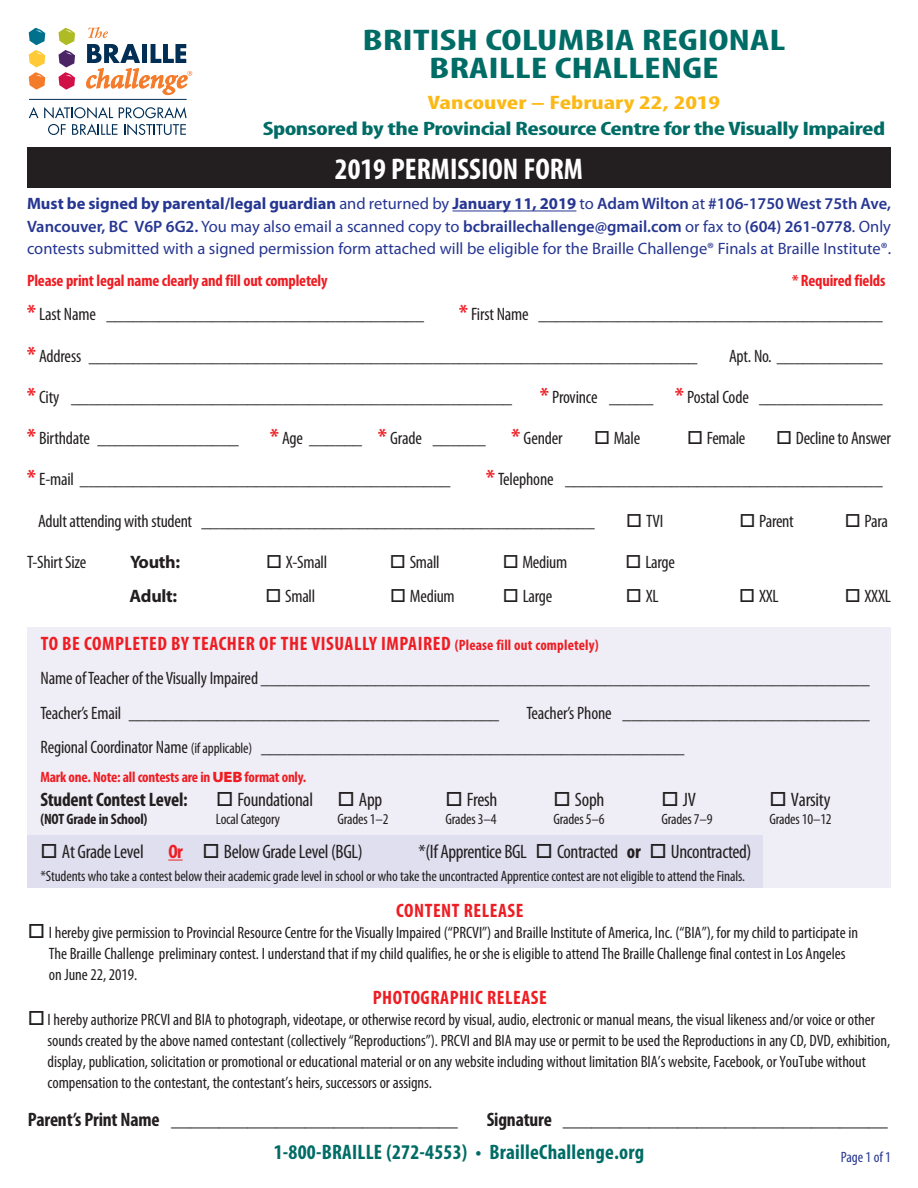
<style>
.page{position:relative;width:918px;height:1188px;background:#fff}
.page>*{position:absolute;margin:0;border:0;box-sizing:border-box;transform-origin:0 0}
.t1{font:700 condensed 30px/28.5px "Myriad Pro";color:#006c66;text-align:center;scale:1.4 1}
.t2{font:700 condensed 30px "Myriad Pro";color:#fff}
.t3{font:700 condensed 21px "Myriad Pro";letter-spacing:.01em;color:#006c66}
.t4{font:condensed 19.5px "Myriad Pro";letter-spacing:-.02em;color:#231f20}
.t5{font:700 condensed 19.5px "Myriad Pro";letter-spacing:-.01em;color:#231f20}
.t6{font:700 condensed 19.5px "Myriad Pro";letter-spacing:.03em;color:#ee1d23}
.t7{font:700 condensed 19.5px "Myriad Pro";letter-spacing:-.02em;color:#006c66;scale:1.4 1}
.t8{font:700 condensed 19.5px "Myriad Pro";color:#fcb814;scale:1.4 1}
.t9{font:condensed 18px "Myriad Pro";letter-spacing:-.015em;color:#231f20}
.t10{font:condensed 18px "Myriad Pro";color:#231f20}
.t11{font:700 condensed 18px "Myriad Pro";color:#231f20}
.t12{font:700 18px "Myriad Pro";letter-spacing:-.015em;color:#231f20}
.t13{font:condensed 16.5px/21px "Myriad Pro";letter-spacing:-.005em;color:#231f20}
.t14{font:16.5px/22.5px "Myriad Pro";color:#263692;text-align:justify}
.t15{font:700 condensed 16.5px "Myriad Pro";letter-spacing:-.01em;color:#ee1d23}
.t16{font:condensed 15px "Myriad Pro";letter-spacing:-.01em;color:#231f20}
.t17{font:700 condensed 15px "Myriad Pro";letter-spacing:-.015em;color:#ee1d23}
.t18{font:700 condensed 15px "Myriad Pro";letter-spacing:-.015em;color:#231f20}
.t19{font:condensed 15px "Myriad Pro";color:#263692}
.s1{font-weight:700}
.s2{font-weight:600}
.s3{font-weight:700;font-size:22.5px;color:#ee1d23}
.s4{font-size:15px}
.s5{font-style:inherit}
.s6{font-weight:400}
.s7{font-weight:900;font-stretch:semi-expanded}
.s8{font-weight:700;color:#ee1d23}
</style>
<div class="page">
<div style="left:27px;top:627px;width:864px;height:260px;background:#efeef6"></div>
<div style="left:28px;top:835px;width:735px;height:52px;background:#e0dfef"></div>
<hr style="left:453px;top:211px;width:123px;height:1px;background:#263692">
<hr style="left:29px;top:99px;width:158px;height:1px;background:#002e54">
<svg style="left:29px;top:107px;width:158px;height:28px"></svg>
<svg style="left:88px;top:27px;width:20px;height:11px"></svg>
<svg style="left:86px;top:44px;width:106px;height:51px"></svg>
<svg style="left:59px;top:28px;width:16px;height:62px"></svg>
<svg style="left:29px;top:28px;width:16px;height:62px"></svg>
<div style="left:27px;top:147px;width:864px;height:41px;background:#231f20"></div>
<svg style="left:168px;top:860px;width:15px;height:1px"></svg>
<p class="t1" style="left:363px;top:25px;width:304px">BRITISH COLUMBIA REGIONAL<br>BRAILLE CHALLENGE</p>
<p class="t8" style="left:428px;top:90px;width:210px">Vancouver – February 22, 2019</p>
<p class="t7" style="left:263px;top:116px;width:446px">Sponsored by the Provincial Resource Centre for the Visually Impaired</p>
<p class="t2" style="left:335px;top:150px;width:250px">2019 PERMISSION FORM</p>
<p class="t14" style="left:27px;top:192px;width:866px"><span class="s1">Must be signed by parental/legal guardian</span> and returned by <span class="s1">January 11, 2019</span> to <span class="s2">Adam Wilton</span> at <span class="s2">#106-1750 West 75th Ave, Vancouver, BC V6P 6G2.</span> You may also email a scanned copy to <span class="s2">bcbraillechallenge@gmail.com</span> or fax to <span class="s2">(604) 261-0778</span>. Only contests submitted with a signed permission form attached will be eligible for the Braille Challenge® Finals at Braille Institute®.</p>
<p class="t15" style="left:27px;top:270px;width:302px">Please print legal name clearly and fill out completely</p>
<p class="t15" style="left:792px;top:270px;width:95px">* Required fields</p>
<p class="t9" style="left:27px;top:303px;width:399px"><span class="s3">*</span> Last Name ____________________________________</p>
<p class="t9" style="left:459px;top:303px;width:425px"><span class="s3">*</span> First Name _______________________________________</p>
<p class="t9" style="left:27px;top:345px;width:672px"><span class="s3">*</span> Address _____________________________________________________________________</p>
<p class="t9" style="left:729px;top:345px;width:155px">Apt. No. ____________</p>
<p class="t9" style="left:27px;top:386px;width:857px"><span class="s3">*</span> City __________________________________________________ <span class="s3">*</span> Province _____ <span class="s3">*</span> Postal Code ______________</p>
<p class="t9" style="left:27px;top:427px;width:213px"><span class="s3">*</span> Birthdate ________________</p>
<p class="t9" style="left:270px;top:427px;width:294px"><span class="s3">*</span> Age ______ <span class="s3">*</span> Grade ______ <span class="s3">*</span> Gender</p>
<p class="t9" style="left:594px;top:427px;width:48px">□ Male</p>
<p class="t9" style="left:687px;top:427px;width:60px">□ Female</p>
<p class="t9" style="left:776px;top:427px;width:116px">□ Decline to Answer</p>
<p class="t9" style="left:27px;top:468px;width:425px"><span class="s3">*</span> E-mail __________________________________________</p>
<p class="t9" style="left:486px;top:468px;width:398px"><span class="s3">*</span> Telephone ____________________________________</p>
<p class="t9" style="left:38px;top:510px;width:558px">Adult attending with student _____________________________________________</p>
<p class="t9" style="left:626px;top:510px;width:39px">□ TVI</p>
<p class="t9" style="left:740px;top:510px;width:56px">□ Parent</p>
<p class="t9" style="left:845px;top:510px;width:45px">□ Para</p>
<p class="t9" style="left:27px;top:551px;width:61px">T-Shirt Size</p>
<p class="t12" style="left:130px;top:550px;width:52px">Youth:</p>
<p class="t9" style="left:266px;top:551px;width:63px">□ X-Small</p>
<p class="t9" style="left:390px;top:551px;width:51px">□ Small</p>
<p class="t9" style="left:503px;top:551px;width:66px">□ Medium</p>
<p class="t9" style="left:626px;top:551px;width:51px">□ Large</p>
<p class="t12" style="left:130px;top:585px;width:49px">Adult:</p>
<p class="t9" style="left:265px;top:585px;width:51px">□ Small</p>
<p class="t9" style="left:390px;top:585px;width:66px">□ Medium</p>
<p class="t9" style="left:503px;top:585px;width:51px">□ Large</p>
<p class="t9" style="left:626px;top:585px;width:34px">□ XL</p>
<p class="t9" style="left:739px;top:585px;width:41px">□ XXL</p>
<p class="t9" style="left:845px;top:585px;width:48px">□ XXXL</p>
<p class="t6" style="left:41px;top:631px;width:560px">TO BE COMPLETED BY TEACHER OF THE VISUALLY IMPAIRED <span class="s4">(Please fill out completely)</span></p>
<p class="t10" style="left:40px;top:667px;width:831px"><span class="s5">Name of Teacher of the Visually Impaired</span> _____________________________________________________________________</p>
<p class="t10" style="left:40px;top:702px;width:460px"><span class="s5">Teacher’s Email</span> __________________________________________</p>
<p class="t11" style="left:526px;top:701px;width:345px"><span class="s6">Teacher’s Phone</span> ____________________________</p>
<p class="t9" style="left:40px;top:736px;width:646px">Regional Coordinator Name <span class="s4">(if applicable)</span> ________________________________________________</p>
<p class="t17" style="left:40px;top:768px;width:267px">Mark one. Note: all contests are in <span class="s7">UEB</span> format only.</p>
<p class="t5" style="left:40px;top:788px;width:149px">Student Contest Level:</p>
<p class="t4" style="left:216px;top:788px;width:168px">□ Foundational □ App</p>
<p class="t4" style="left:446px;top:788px;width:53px">□ Fresh</p>
<p class="t4" style="left:554px;top:788px;width:52px">□ Soph</p>
<p class="t4" style="left:662px;top:788px;width:36px">□ JV</p>
<p class="t4" style="left:770px;top:788px;width:62px">□ Varsity</p>
<p class="t18" style="left:40px;top:810px;width:108px">(NOT Grade in School)</p>
<p class="t16" style="left:216px;top:810px;width:66px">Local Category</p>
<p class="t16" style="left:337px;top:810px;width:53px">Grades 1–2</p>
<p class="t16" style="left:445px;top:810px;width:53px">Grades 3–4</p>
<p class="t16" style="left:553px;top:810px;width:53px">Grades 5–6</p>
<p class="t16" style="left:661px;top:810px;width:53px">Grades 7–9</p>
<p class="t16" style="left:769px;top:810px;width:64px">Grades 10–12</p>
<p class="t4" style="left:40px;top:840px;width:105px">□ At Grade Level</p>
<p class="t4" style="left:168px;top:840px;width:196px"><span class="s8">Or</span> □ Below Grade Level (BGL)</p>
<p class="t4" style="left:418px;top:840px;width:335px">*(If Apprentice BGL □ Contracted <span class="s1">or</span> □ Uncontracted)</p>
<p class="t16" style="left:40px;top:867px;width:706px">*Students who take a contest below their academic grade level in school or who take the uncontracted Apprentice contest are not eligible to attend the Finals.</p>
<p class="t6" style="left:396px;top:899px;width:129px">CONTENT RELEASE</p>
<p class="t13" style="left:49px;top:922px;width:811px;text-indent:-21px">□ I hereby give permission to Provincial Resource Centre for the Visually Impaired (“PRCVI”) and Braille Institute of America, Inc. (“BIA”), for my child to participate in<br>The Braille Challenge preliminary contest. I understand that if my child qualifies, he or she is eligible to attend The Braille Challenge final contest in Los Angeles on June 22, 2019.</p>
<p class="t6" style="left:373px;top:986px;width:176px">PHOTOGRAPHIC RELEASE</p>
<p class="t13" style="left:48px;top:1009px;width:844px;text-indent:-20px">□I hereby authorize PRCVI and BIA to photograph, videotape, or otherwise record by visual, audio, electronic or manual means, the visual likeness and/or voice or other sounds created by the above named contestant (collectively “Reproductions”). PRCVI and BIA may use or permit to be used the Reproductions in any CD, DVD, exhibition, display, publication, solicitation or promotional or educational material or on any website including without limitation BIA’s website, Facebook, or YouTube without compensation to the contestant, the contestant’s heirs, successors or assigns.</p>
<p class="t5" style="left:28px;top:1107px;width:432px">Parent’s Print Name ______________________________</p>
<p class="t5" style="left:487px;top:1107px;width:403px">Signature __________________________________</p>
<p class="t3" style="left:274px;top:1139px;width:372px">1-800-BRAILLE (272-4553) • BrailleChallenge.org</p>
<p class="t19" style="left:841px;top:1148px;width:52px">Page 1 of 1</p>
</div>
